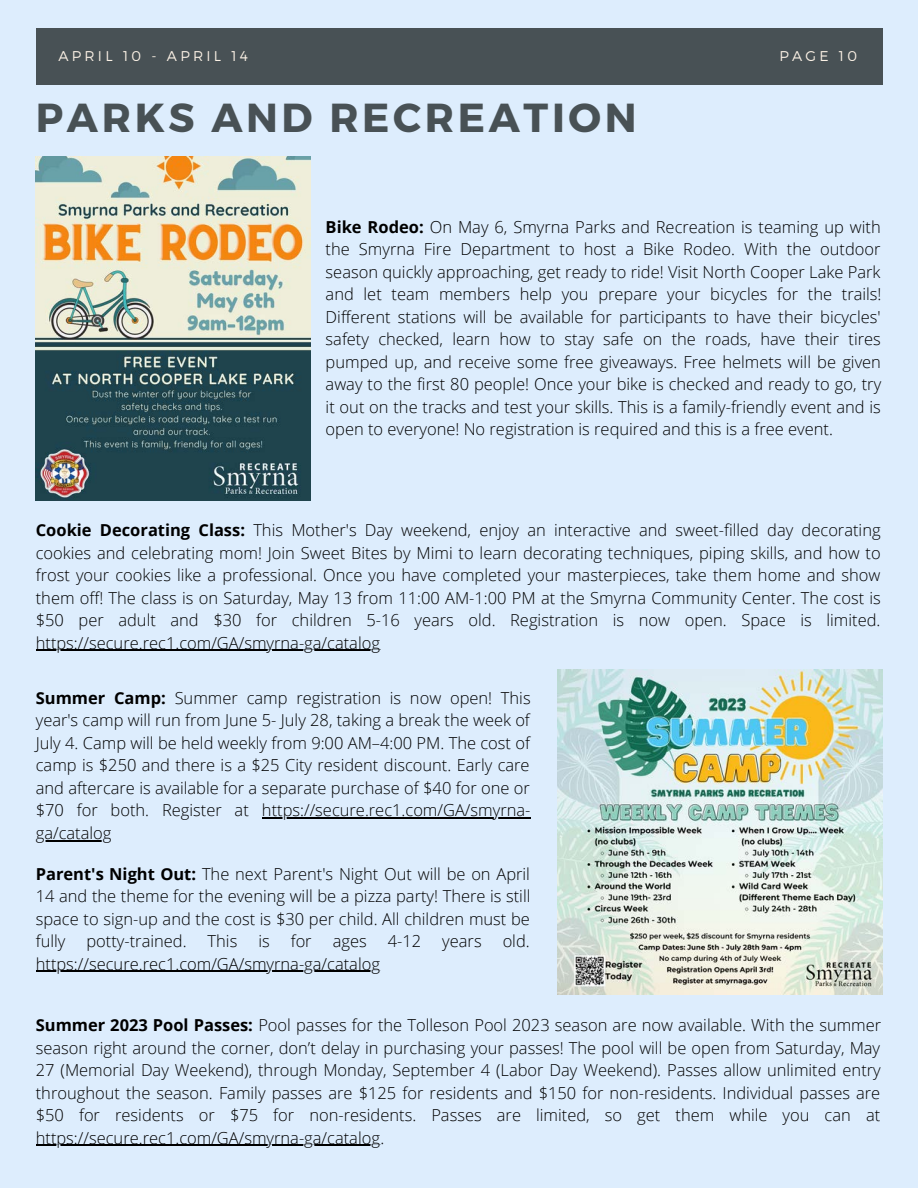
<style>
.page{position:relative;width:918px;height:1188px;background:#ddedfd}
.page>*{position:absolute;margin:0;border:0;box-sizing:border-box;transform-origin:0 0}
.t1{font:700 40.5px "Montserrat";letter-spacing:.09em;color:#485155}
.t2{font:300 16.5px/22.5px "Open Sans";color:#000;text-align:justify}
.t3{font:300 14.1px "Montserrat";letter-spacing:.23em;color:#fcf2e6}
.s1{font-weight:700}
</style>
<div class="page">
<div style="left:36px;top:28px;width:846px;height:56px;background:#485155"></div>
<img style="left:557px;top:670px;width:325px;height:325px">
<img style="left:36px;top:156px;width:274px;height:345px">
<hr style="left:36px;top:1145px;width:344px;height:1px;background:#000">
<hr style="left:262px;top:818px;width:269px;height:1px;background:#000">
<hr style="left:36px;top:840px;width:76px;height:1px;background:#000">
<hr style="left:36px;top:971px;width:344px;height:1px;background:#000">
<hr style="left:36px;top:650px;width:344px;height:1px;background:#000">
<p class="t3" style="left:58px;top:47px;width:191px">APRIL 10 - APRIL 14</p>
<p class="t3" style="left:779px;top:47px;width:79px">PAGE 10</p>
<h1 class="t1" style="left:36px;top:91px;width:602px">PARKS AND RECREATION</h1>
<p class="t2" style="left:326px;top:215px;width:557px"><span class="s1">Bike Rodeo:</span> On May 6, Smyrna Parks and Recreation is teaming up with the Smyrna Fire Department to host a Bike Rodeo. With the outdoor season quickly approaching, get ready to ride! Visit North Cooper Lake Park and let team members help you prepare your bicycles for the trails!<br>Different stations will be available for participants to have their bicycles' safety checked, learn how to stay safe on the roads, have their tires pumped up, and receive some free giveaways. Free helmets will be given away to the first 80 people! Once your bike is checked and ready to go, try it out on the tracks and test your skills. This is a family-friendly event and is open to everyone! No registration is required and this is a free event.</p>
<p class="t2" style="left:36px;top:519px;width:847px"><span class="s1">Cookie Decorating Class:</span> This Mother's Day weekend, enjoy an interactive and sweet-filled day decorating cookies and celebrating mom! Join Sweet Bites by Mimi to learn decorating techniques, piping skills, and how to frost your cookies like a professional. Once you have completed your masterpieces, take them home and show them off! The class is on Saturday, May 13 from 11:00 AM-1:00 PM at the Smyrna Community Center. The cost is $50 per adult and $30 for children 5-16 years old. Registration is now open. Space is limited. https://secure.rec1.com/GA/smyrna-ga/catalog</p>
<p class="t2" style="left:36px;top:686px;width:496px"><span class="s1">Summer Camp:</span> Summer camp registration is now open! This year's camp will run from June 5- July 28, taking a break the week of July 4. Camp will be held weekly from 9:00 AM–4:00 PM. The cost of camp is $250 and there is a $25 City resident discount. Early care and aftercare is available for a separate purchase of $40 for one or $70 for both. Register at https://secure.rec1.com/GA/smyrna&shy;ga/catalog</p>
<p class="t2" style="left:36px;top:862px;width:496px"><span class="s1">Parent's Night Out:</span> The next Parent's Night Out will be on April 14 and the theme for the evening will be a pizza party! There is still space to sign-up and the cost is $30 per child. All children must be fully</p>
<p class="t2" style="left:86px;top:929px;width:102px">potty-trained.</p>
<p class="t2" style="left:208px;top:929px;width:31px">This</p>
<p class="t2" style="left:258px;top:929px;width:13px">is</p>
<p class="t2" style="left:291px;top:929px;width:22px">for</p>
<p class="t2" style="left:333px;top:929px;width:36px">ages</p>
<p class="t2" style="left:388px;top:929px;width:35px">4-12</p>
<p class="t2" style="left:442px;top:929px;width:41px">years</p>
<p class="t2" style="left:503px;top:929px;width:29px">old.</p>
<p class="t2" style="left:36px;top:952px;width:346px">https://secure.rec1.com/GA/smyrna-ga/catalog</p>
<p class="t2" style="left:36px;top:1014px;width:847px"><span class="s1">Summer 2023 Pool Passes:</span> Pool passes for the Tolleson Pool 2023 season are now available. With the summer season right around the corner, don’t delay in purchasing your passes! The pool will be open from Saturday, May 27 (Memorial Day Weekend), through Monday, September 4 (Labor Day Weekend). Passes allow unlimited entry throughout the season. Family passes are $125 for residents and $150 for non-residents. Individual passes are $50 for residents or $75 for non-residents. Passes are limited, so get them while you can at https://secure.rec1.com/GA/smyrna-ga/catalog.</p>
</div>
